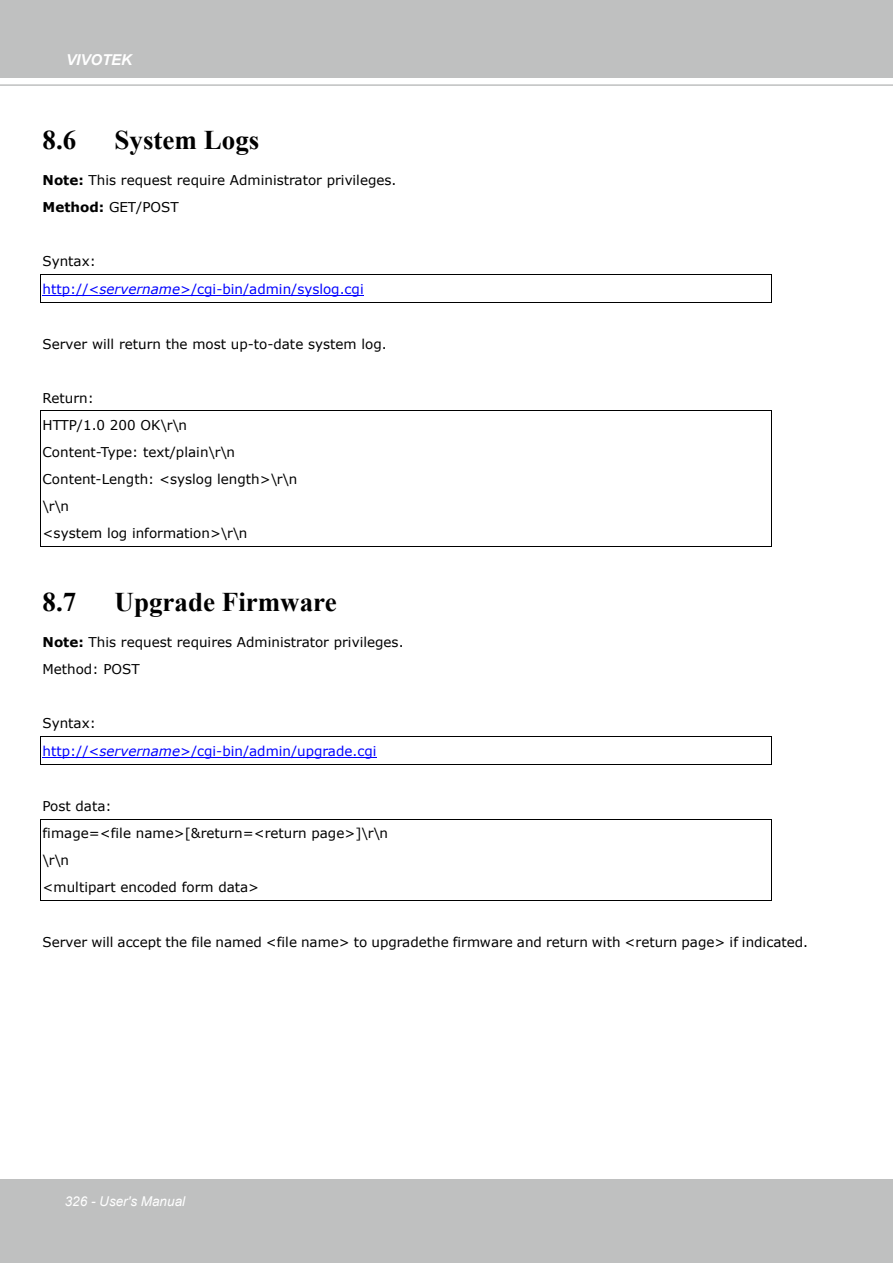
<style>
.page{position:relative;width:893px;height:1263px;background:#fff}
.page>*{position:absolute;margin:0;border:0;box-sizing:border-box;transform-origin:0 0}
.t1{font:700 27px "Times New Roman";color:#000}
.t2{font:italic 700 15px "Arial";color:#fff}
.t3{font:13.5px/27.2px "Verdana";color:#000}
.t4{font:13.5px/27.8px "Verdana";color:#00f}
.t5{font:italic 13.5px "Arial";color:#fff}
.s1{font-weight:700}
.s2{color:#000}
.s3{font-style:italic}
</style>
<div class="page">
<div style="left:0;top:0;width:893px;height:77px;background:#bfc0c0"></div>
<div style="left:0;top:1179px;width:893px;height:84px;background:#bfc0c0"></div>
<hr style="left:0;top:85px;width:893px;height:1px;background:#9fa0a0">
<hr style="left:43px;top:295px;width:321px;height:1px;background:#00f">
<hr style="left:40px;top:274px;width:732px;height:1px;background:#000">
<svg style="left:40px;top:275px;width:1px;height:27px"></svg>
<hr style="left:40px;top:302px;width:731px;height:1px;background:#000">
<svg style="left:771px;top:275px;width:1px;height:28px"></svg>
<hr style="left:40px;top:411px;width:732px;height:1px;background:#000">
<hr style="left:40px;top:411px;width:1px;height:136px;background:#000">
<hr style="left:40px;top:546px;width:731px;height:1px;background:#000">
<hr style="left:771px;top:411px;width:1px;height:136px;background:#000">
<hr style="left:43px;top:757px;width:334px;height:1px;background:#00f">
<hr style="left:40px;top:736px;width:732px;height:1px;background:#000">
<svg style="left:40px;top:737px;width:1px;height:27px"></svg>
<hr style="left:40px;top:764px;width:731px;height:1px;background:#000">
<svg style="left:771px;top:737px;width:1px;height:28px"></svg>
<hr style="left:40px;top:819px;width:732px;height:1px;background:#000">
<hr style="left:40px;top:819px;width:1px;height:82px;background:#000">
<hr style="left:40px;top:900px;width:731px;height:1px;background:#000">
<hr style="left:771px;top:819px;width:1px;height:82px;background:#000">
<p class="t2" style="left:66px;top:49px;width:67px">VIVOTEK</p>
<h1 class="t1" style="left:43px;top:120px;width:35px">8.6</h1>
<h1 class="t1" style="left:115px;top:120px;width:146px">System Logs</h1>
<p class="t3" style="left:43px;top:166px;width:355px"><span class="s1">Note:</span> This request require Administrator privileges.<br><span class="s1">Method:</span> GET/POST</p>
<p class="t4" style="left:43px;top:247px;width:323px"><span class="s2">Syntax: </span>http://&lt;<span class="s3">servername</span>&gt;/cgi-bin/admin/syslog.cgi</p>
<p class="t3" style="left:43px;top:330px;width:346px">Server will return the most up-to-date system log.</p>
<p class="t3" style="left:43px;top:384px;width:256px">Return:<br>HTTP/1.0 200 OK\r\n<br>Content-Type: text/plain\r\n<br>Content-Length: &lt;syslog length&gt;\r\n \r\n<br>&lt;system log information&gt;\r\n</p>
<h1 class="t1" style="left:43px;top:582px;width:35px">8.7</h1>
<h1 class="t1" style="left:115px;top:582px;width:224px">Upgrade Firmware</h1>
<p class="t3" style="left:43px;top:628px;width:362px"><span class="s1">Note:</span> This request requires Administrator privileges.<br>Method: POST</p>
<p class="t4" style="left:43px;top:709px;width:335px"><span class="s2">Syntax: </span>http://&lt;<span class="s3">servername</span>&gt;/cgi-bin/admin/upgrade.cgi</p>
<p class="t3" style="left:43px;top:792px;width:347px">Post data:<br>fimage=&lt;file name&gt;[&amp;return=&lt;return page&gt;]\r\n \r\n<br>&lt;multipart encoded form data&gt;</p>
<p class="t3" style="left:43px;top:928px;width:767px">Server will accept the file named &lt;file name&gt; to upgradethe firmware and return with &lt;return page&gt; if indicated.</p>
<p class="t5" style="left:65px;top:1193px;width:122px">326 - User's Manual</p>
</div>
